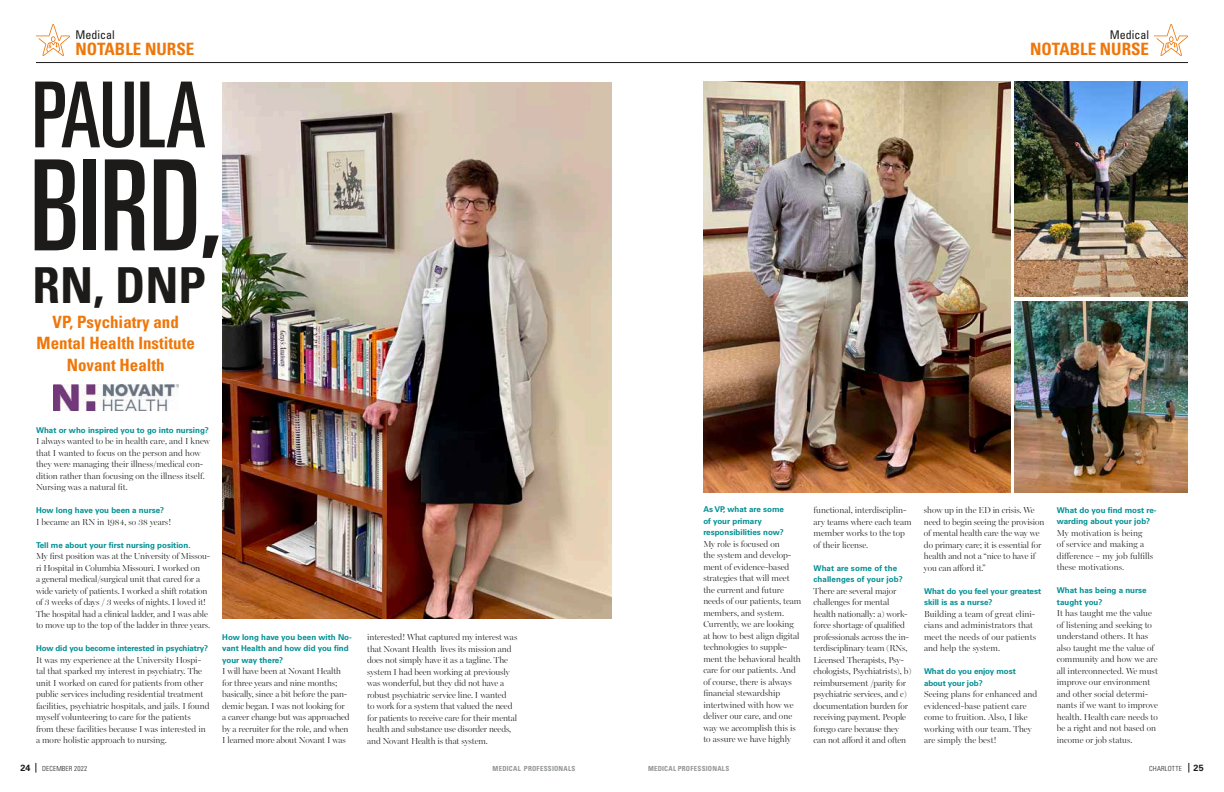
<style>
.page{position:relative;width:1224px;height:792px;background:#fff}
.page>*{position:absolute;margin:0;border:0;box-sizing:border-box;transform-origin:0 0}
.t1{font:ultra-condensed 126px "Univers LT Std";color:#1c1b1a}
.t2{font:ultra-condensed 91.1px "Univers LT Std";letter-spacing:-.005em;color:#1c1b1a}
.t3{font:700 condensed 49.6px "Univers LT Std";color:#1c1b1a}
.t4{font:700 condensed 17px/21.5px "Univers LT Std";color:#ef770a;text-align:center}
.t5{font:condensed 12px "Univers LT Std";color:#1c1b1a}
.t6{font:700 9px "Univers LT Std";color:#1c1b1a}
.t7{font:300 8.8px/11.5px "Miller Banner";color:#1c1b1a}
.t8{font:700 8px/11.5px "Univers LT Std";color:#028f94}
.t9{font:700 condensed 7px "Univers LT Std";letter-spacing:.035em;color:#949696}
.t10{font:300 condensed 7px "Univers LT Std";letter-spacing:.03em;color:#1c1b1a}
</style>
<div class="page">
<hr style="left:36px;top:62px;width:576px;height:1px;background:#1c1b1a">
<svg style="left:36px;top:24px;width:34px;height:32px"></svg>
<hr style="left:612px;top:62px;width:576px;height:1px;background:#1c1b1a">
<svg style="left:1154px;top:24px;width:34px;height:32px"></svg>
<img style="left:222px;top:82px;width:390px;height:537px">
<img style="left:703px;top:81px;width:307px;height:411px">
<img style="left:53px;top:384px;width:125px;height:27px">
<img style="left:1014px;top:81px;width:174px;height:216px">
<img style="left:1014px;top:301px;width:174px;height:191px">
<h3 class="t5" style="left:75px;top:27px;width:41px">Medical</h3>
<h3 class="t4" style="left:75px;top:38px;width:120px">NOTABLE NURSE</h3>
<h2 class="t2" style="left:32px;top:63px;width:176px">PAULA</h2>
<h1 class="t1" style="left:30px;top:134px;width:194px">BIRD,</h1>
<h3 class="t3" style="left:32px;top:255px;width:175px">RN, DNP</h3>
<h3 class="t4" style="left:37px;top:311px;width:160px">VP, Psychiatry and<br>Mental Health Institute<br>Novant Health</h3>
<p class="t8" style="left:36px;top:424px;width:174px">What or who inspired you to go into nursing?</p>
<p class="t7" style="left:36px;top:435px;width:176px">I always wanted to be in health care, and I knew that I wanted to focus on the person and how they were managing their illness/medical con&shy;dition rather than focusing on the illness itself.<br>Nursing was a natural fit.</p>
<p class="t8" style="left:36px;top:505px;width:130px">How long have you been a nurse?</p>
<p class="t7" style="left:36px;top:516px;width:137px">I became an RN in 1984, so 38 years!</p>
<p class="t8" style="left:36px;top:539px;width:156px">Tell me about your first nursing position.</p>
<p class="t7" style="left:36px;top:550px;width:176px">My first position was at the University of Missou&shy;ri Hospital in Columbia Missouri. I worked on<br>a general medical/surgical unit that cared for a wide variety of patients. I worked a shift rotation of 3 weeks of days / 3 weeks of nights. I loved it!<br>The hospital had a clinical ladder, and I was able to move up to the top of the ladder in three years.</p>
<p class="t8" style="left:36px;top:643px;width:174px">How did you become interested in psychiatry?</p>
<p class="t7" style="left:36px;top:654px;width:175px">It was my experience at the University Hospi&shy;tal that sparked my interest in psychiatry. The unit I worked on cared for patients from other public services including residential treatment facilities, psychiatric hospitals, and jails. I found myself volunteering to care for the patients from these facilities because I was interested in a more holistic approach to nursing.</p>
<p class="t8" style="left:222px;top:631px;width:131px">How long have you been with No&shy;vant Health and how did you find your way there?</p>
<p class="t7" style="left:222px;top:665px;width:129px">I will have been at Novant Health for three years and nine months; basically, since a bit before the pan&shy;demic began. I was not looking for a career change but was approached by a recruiter for the role, and when I learned more about Novant I was</p>
<p class="t7" style="left:367px;top:632px;width:152px">interested! What captured my interest was that Novant Health lives its mission and does not simply have it as a tagline. The system I had been working at previously was wonderful, but they did not have a robust psychiatric service line. I wanted<br>to work for a system that valued the need for patients to receive care for their mental health and substance use disorder needs, and Novant Health is that system.</p>
<h3 class="t5" style="left:1110px;top:27px;width:41px">Medical</h3>
<h3 class="t4" style="left:1030px;top:38px;width:120px">NOTABLE NURSE</h3>
<p class="t8" style="left:703px;top:504px;width:82px">As VP, what are some of your primary responsibilities now?</p>
<p class="t7" style="left:703px;top:538px;width:100px">My role is focused on<br>the system and develop&shy;ment of evidence-based strategies that will meet the current and future needs of our patients, team members, and system.<br>Currently, we are looking at how to best align digital technologies to supple&shy;ment the behavioral health care for our patients. And of course, there is always financial stewardship intertwined with how we deliver our care, and one way we accomplish this is to assure we have highly</p>
<p class="t7" style="left:814px;top:504px;width:100px">functional, interdisciplin&shy;ary teams where each team member works to the top of their license.</p>
<p class="t8" style="left:814px;top:562px;width:91px">What are some of the challenges of your job?</p>
<p class="t7" style="left:814px;top:585px;width:99px">There are several major challenges for mental health nationally: a) work&shy;force shortage of qualified professionals across the in&shy;terdisciplinary team (RNs,<br>Licensed Therapists, Psy&shy;chologists, Psychiatrists), b) reimbursement /parity for psychiatric services, and c) documentation burden for receiving payment. People forego care because they can not afford it and often</p>
<p class="t7" style="left:924px;top:504px;width:122px">show up in the ED in crisis. We need to begin seeing the provision of mental health care the way we do primary care; it is essential for health and not a “nice to have if you can afford it.”</p>
<p class="t8" style="left:924px;top:585px;width:119px">What do you feel your greatest skill is as a nurse?</p>
<p class="t7" style="left:924px;top:608px;width:114px">Building a team of great clini&shy;cians and administrators that meet the needs of our patients and help the system.</p>
<p class="t8" style="left:924px;top:666px;width:93px">What do you enjoy most about your job?</p>
<p class="t7" style="left:924px;top:688px;width:115px">Seeing plans for enhanced and evidenced-base patient care come to fruition. Also, I like working with our team. They are simply the best!</p>
<p class="t8" style="left:1057px;top:504px;width:101px">What do you find most re&shy;warding about your job?</p>
<p class="t7" style="left:1057px;top:527px;width:98px">My motivation is being<br>of service and making a difference – my job fulfills these motivations.</p>
<p class="t8" style="left:1057px;top:585px;width:91px">What has being a nurse taught you?</p>
<p class="t7" style="left:1057px;top:607px;width:103px">It has taught me the value of listening and seeking to understand others. It has also taught me the value of community and how we are all interconnected. We must improve our environment and other social determi&shy;nants if we want to improve health. Health care needs to be a right and not based on income or job status.</p>
<p class="t6" style="left:20px;top:763px;width:12px">24</p>
<p class="t10" style="left:42px;top:764px;width:47px">DECEMBER 2022</p>
<p class="t9" style="left:493px;top:764px;width:84px">MEDICAL PROFESSIONALS</p>
<p class="t9" style="left:648px;top:764px;width:83px">MEDICAL PROFESSIONALS</p>
<p class="t10" style="left:1149px;top:764px;width:34px">CHARLOTTE</p>
<p class="t6" style="left:1193px;top:763px;width:12px">25</p>
</div>
